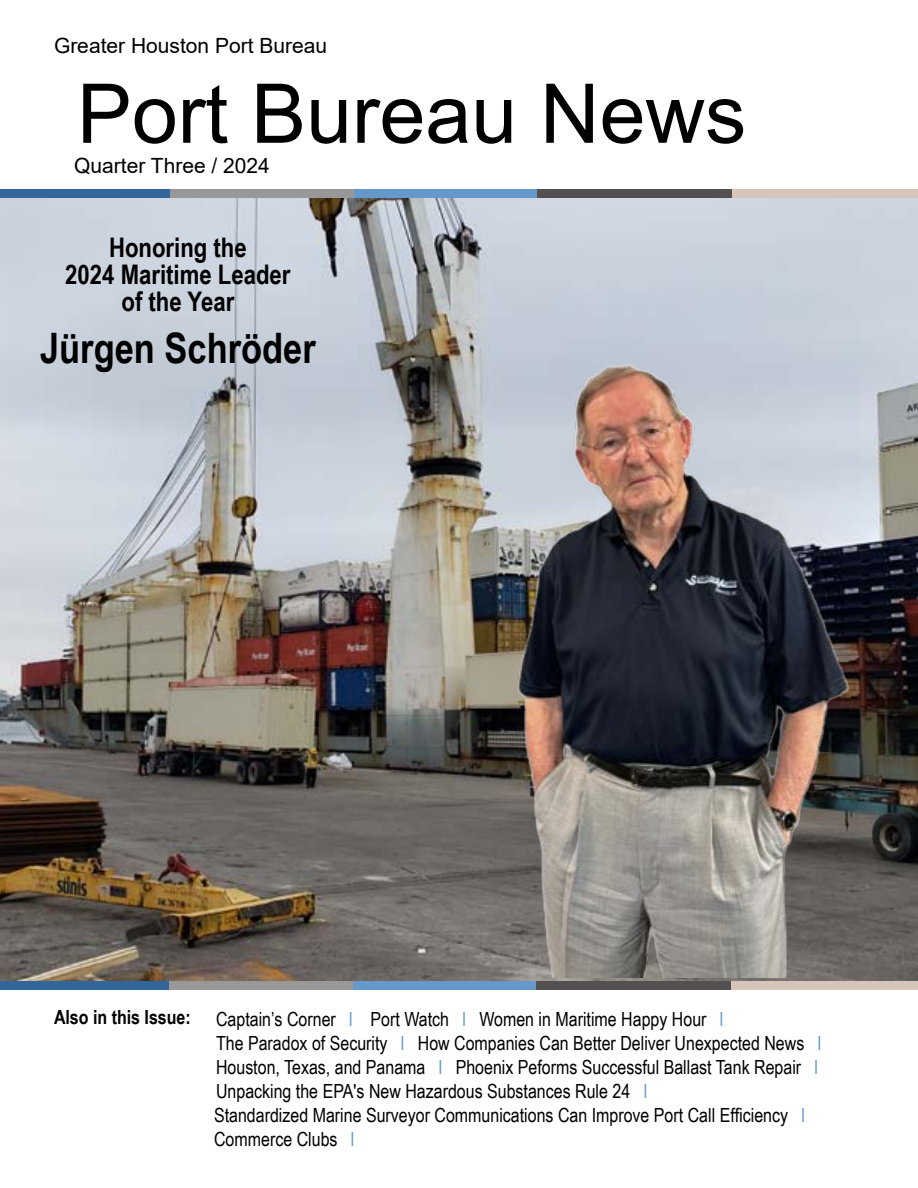
<style>
.page{position:relative;width:918px;height:1188px;background:#fff}
.page>*{position:absolute;margin:0;border:0;box-sizing:border-box;transform-origin:0 0}
.t1{font:82.5px "Arial";color:#000}
.t2{font:700 42px "Arial Narrow";color:#000}
.t3{font:700 27px/27px "Arial Narrow";color:#000;text-align:center}
.t4{font:21px "Arial";color:#000}
.t5{font:19.5px/24px "Arial Narrow";color:#000}
.t6{font:700 19.5px "Arial Narrow";color:#000}
.s1{color:#6598cb}
</style>
<div class="page">
<img style="left:0;top:198px;width:918px;height:783px">
<div style="left:0;top:189px;width:170px;height:9px;background:#32669a"></div>
<div style="left:170px;top:189px;width:184px;height:9px;background:#989899"></div>
<div style="left:354px;top:189px;width:183px;height:9px;background:#6598cb"></div>
<div style="left:537px;top:189px;width:195px;height:9px;background:#54504f"></div>
<div style="left:732px;top:189px;width:186px;height:9px;background:#d7c5bb"></div>
<div style="left:0;top:981px;width:169px;height:9px;background:#32669a"></div>
<div style="left:169px;top:981px;width:184px;height:9px;background:#989899"></div>
<div style="left:353px;top:981px;width:183px;height:9px;background:#6598cb"></div>
<div style="left:536px;top:981px;width:195px;height:9px;background:#54504f"></div>
<div style="left:731px;top:981px;width:187px;height:9px;background:#d7c5bb"></div>
<img style="left:492px;top:241px;width:367px;height:736px">
<p class="t4" style="left:54px;top:31px;width:275px">Greater Houston Port Bureau</p>
<h1 class="t1" style="left:77px;top:57px;width:671px">Port Bureau News</h1>
<p class="t4" style="left:74px;top:151px;width:197px">Quarter Three / 2024</p>
<h3 class="t3" style="left:65px;top:233px;width:227px">Honoring the<br>2024 Maritime Leader of the Year</h3>
<h2 class="t2" style="left:40px;top:317px;width:277px">Jürgen Schröder</h2>
<p class="t6" style="left:54px;top:1002px;width:138px">Also in this Issue:</p>
<p class="t5" style="left:214px;top:1006px;width:609px">Captain’s Corner <span class="s1">l</span> Port Watch <span class="s1">l</span> Women in Maritime Happy Hour <span class="s1">l<br></span>The Paradox of Security <span class="s1">l</span> How Companies Can Better Deliver Unexpected News <span class="s1">l </span>Houston, Texas, and Panama <span class="s1">l</span> Phoenix Peforms Successful Ballast Tank Repair <span class="s1">l </span>Unpacking the EPA's New Hazardous Substances Rule 24 <span class="s1">l<br></span>Standardized Marine Surveyor Communications Can Improve Port Call Efficiency <span class="s1">l </span>Commerce Clubs <span class="s1">l</span></p>
</div>
